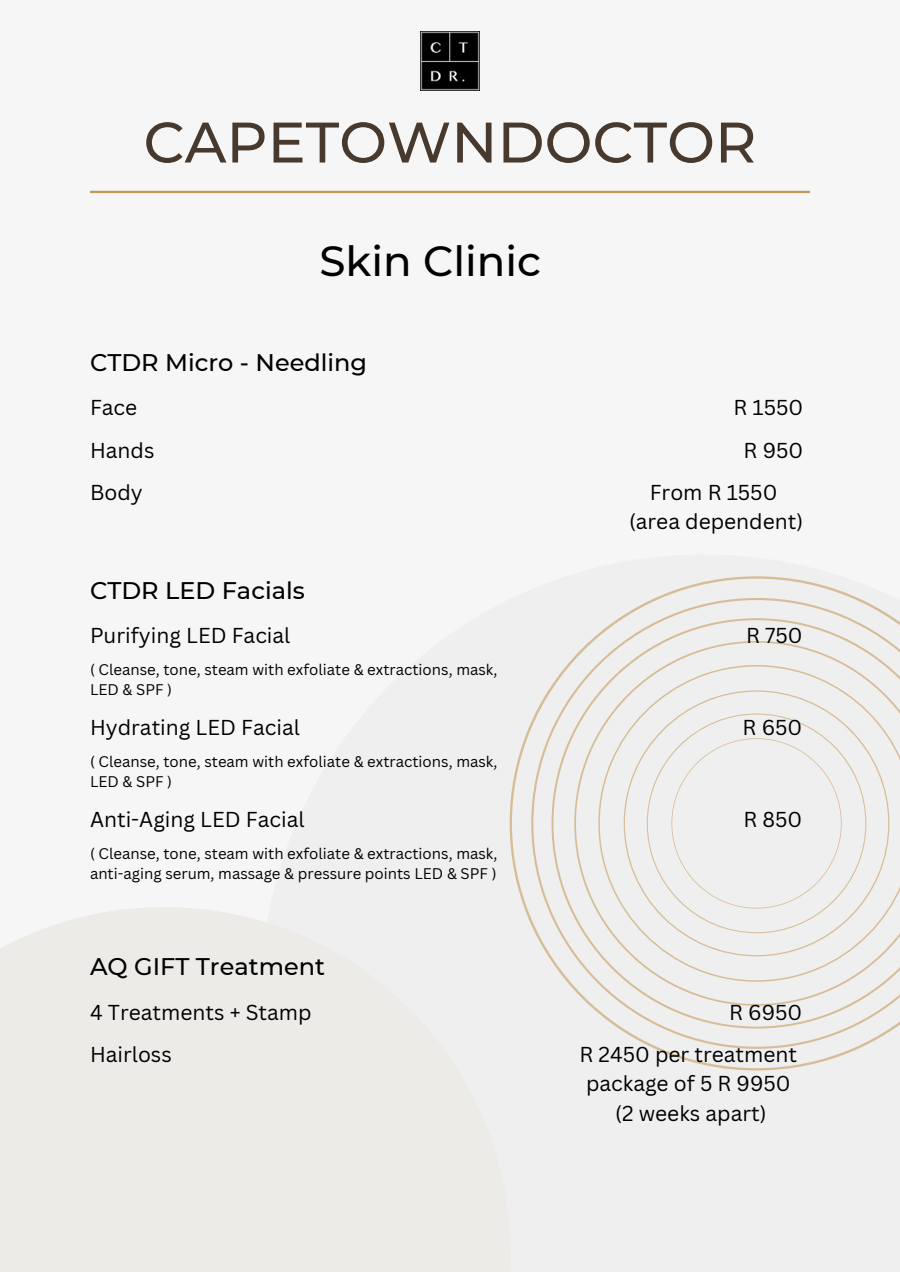
<style>
.page{position:relative;width:900px;height:1272px;background:#fff}
.page>*{position:absolute;margin:0;border:0;box-sizing:border-box;transform-origin:0 0}
.t1{font:500 57px "Montserrat";color:#48392e}
.t2{font:500 42px "Montserrat";color:#000}
.t3{font:500 24px "Montserrat";color:#000}
.t4{font:21px "Canva Sans";color:#000}
.t5{font:15px "Canva Sans";color:#000}
</style>
<div class="page">
<div style="left:0;top:0;width:900px;height:1271px;background:#f6f6f6"></div>
<img style="left:421px;top:32px;width:58px;height:58px">
<hr style="left:90px;top:191px;width:720px;height:2px;background:#c49756">
<svg style="left:510px;top:576px;width:350px;height:494px"></svg>
<svg style="left:531px;top:598px;width:369px;height:450px"></svg>
<div style="left:0;top:907px;width:511px;height:364px;background:#ecebe7"></div>
<p class="t1" style="left:143px;top:107px;width:614px">CAPETOWNDOCTOR</p>
<p class="t2" style="left:320px;top:235px;width:223px">Skin Clinic</p>
<p class="t3" style="left:90px;top:347px;width:279px">CTDR Micro - Needling</p>
<p class="t4" style="left:90px;top:392px;width:49px">Face</p>
<p class="t4" style="left:90px;top:435px;width:66px">Hands</p>
<p class="t4" style="left:90px;top:477px;width:54px">Body</p>
<p class="t3" style="left:90px;top:575px;width:216px">CTDR LED Facials</p>
<p class="t4" style="left:90px;top:620px;width:202px">Purifying LED Facial</p>
<p class="t5" style="left:90px;top:658px;width:409px">( Cleanse, tone, steam with exfoliate &amp; extractions, mask,</p>
<p class="t5" style="left:90px;top:678px;width:84px">LED &amp; SPF )</p>
<p class="t4" style="left:90px;top:712px;width:211px">Hydrating LED Facial</p>
<p class="t5" style="left:90px;top:750px;width:409px">( Cleanse, tone, steam with exfoliate &amp; extractions, mask,</p>
<p class="t5" style="left:90px;top:770px;width:84px">LED &amp; SPF )</p>
<p class="t4" style="left:90px;top:804px;width:216px">Anti-Aging LED Facial</p>
<p class="t5" style="left:90px;top:842px;width:409px">( Cleanse, tone, steam with exfoliate &amp; extractions, mask,</p>
<p class="t5" style="left:90px;top:862px;width:408px">anti-aging serum, massage &amp; pressure points LED &amp; SPF )</p>
<p class="t3" style="left:90px;top:951px;width:237px">AQ GIFT Treatment</p>
<p class="t4" style="left:90px;top:997px;width:223px">4 Treatments + Stamp</p>
<p class="t4" style="left:90px;top:1039px;width:83px">Hairloss</p>
<p class="t4" style="left:734px;top:392px;width:71px">R 1550</p>
<p class="t4" style="left:744px;top:435px;width:61px">R 950</p>
<p class="t4" style="left:650px;top:477px;width:129px">From R 1550</p>
<p class="t4" style="left:629px;top:507px;width:176px">(area dependent)</p>
<p class="t4" style="left:746px;top:620px;width:58px">R 750</p>
<p class="t4" style="left:743px;top:712px;width:61px">R 650</p>
<p class="t4" style="left:743px;top:804px;width:60px">R 850</p>
<p class="t4" style="left:729px;top:997px;width:75px">R 6950</p>
<p class="t4" style="left:580px;top:1039px;width:219px">R 2450 per treatment</p>
<p class="t4" style="left:586px;top:1068px;width:206px">package of 5 R 9950</p>
<p class="t4" style="left:615px;top:1098px;width:153px">(2 weeks apart)</p>
</div>
